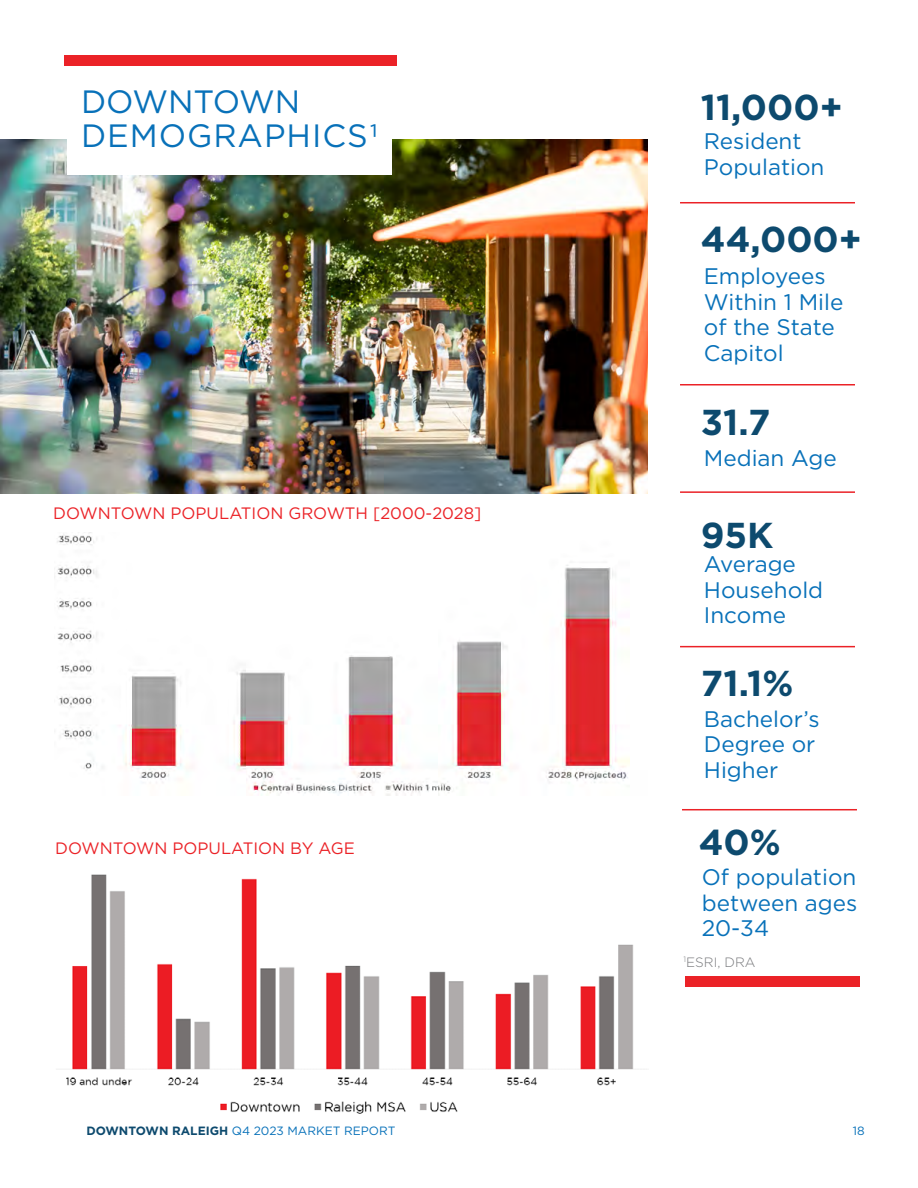
<style>
.page{position:relative;width:918px;height:1188px;background:#fff}
.page>*{position:absolute;margin:0;border:0;box-sizing:border-box;transform-origin:0 0}
.t1{font:700 36px "Gotham";color:#0d4a6e}
.t2{font:32.25px/34.5px "Gotham";letter-spacing:.03em;color:#0871b9}
.t3{font:22.5px/25.5px "Gotham";color:#0871b9}
.t4{font:16.5px "Gotham";color:#eb2227}
.t5{font:300 13.5px "Gotham";color:#77787b}
.t6{font:12px "Gotham";color:#0871b9}
.s1{font-weight:700;color:#0d4a6e}
</style>
<div class="page">
<div style="left:64px;top:55px;width:332px;height:11px;background:#eb2227"></div>
<hr style="left:680px;top:202px;width:175px;height:1px;background:#eb2227">
<hr style="left:680px;top:384px;width:175px;height:2px;background:#eb2227">
<hr style="left:680px;top:491px;width:175px;height:2px;background:#eb2227">
<hr style="left:680px;top:646px;width:175px;height:1px;background:#eb2227">
<img style="left:54px;top:534px;width:576px;height:262px">
<img style="left:66px;top:874px;width:568px;height:240px">
<div style="left:685px;top:976px;width:175px;height:11px;background:#eb2227"></div>
<img style="left:0;top:140px;width:648px;height:353px">
<div style="left:67px;top:68px;width:325px;height:108px;background:#fff"></div>
<hr style="left:682px;top:809px;width:175px;height:1px;background:#eb2227">
<h2 class="t2" style="left:81px;top:83px;width:300px">DOWNTOWN<br>DEMOGRAPHICS1</h2>
<p class="t4" style="left:53px;top:502px;width:430px">DOWNTOWN POPULATION GROWTH [2000-2028]</p>
<p class="t4" style="left:55px;top:838px;width:301px">DOWNTOWN POPULATION BY AGE</p>
<h1 class="t1" style="left:701px;top:84px;width:143px">11,000+</h1>
<p class="t3" style="left:704px;top:128px;width:122px">Resident<br>Population</p>
<h1 class="t1" style="left:701px;top:216px;width:163px">44,000+</h1>
<p class="t3" style="left:704px;top:263px;width:141px">Employees<br>Within 1 Mile of the State<br>Capitol</p>
<h1 class="t1" style="left:701px;top:399px;width:71px">31.7</h1>
<p class="t3" style="left:704px;top:445px;width:134px">Median Age</p>
<h1 class="t1" style="left:701px;top:511px;width:74px">95K</h1>
<p class="t3" style="left:704px;top:551px;width:121px">Average<br>Household<br>Income</p>
<h1 class="t1" style="left:701px;top:660px;width:94px">71.1%</h1>
<p class="t3" style="left:704px;top:706px;width:117px">Bachelor’s<br>Degree or<br>Higher</p>
<h1 class="t1" style="left:699px;top:818px;width:84px">40%</h1>
<p class="t3" style="left:702px;top:864px;width:157px;text-align:justify">Of population between ages 20-34</p>
<p class="t5" style="left:684px;top:953px;width:73px"><sup>1</sup>ESRI, DRA</p>
<p class="t6" style="left:86px;top:1123px;width:311px"><span class="s1">DOWNTOWN RALEIGH</span> Q4 2023 MARKET REPORT</p>
<p class="t6" style="left:853px;top:1123px;width:13px">18</p>
</div>
